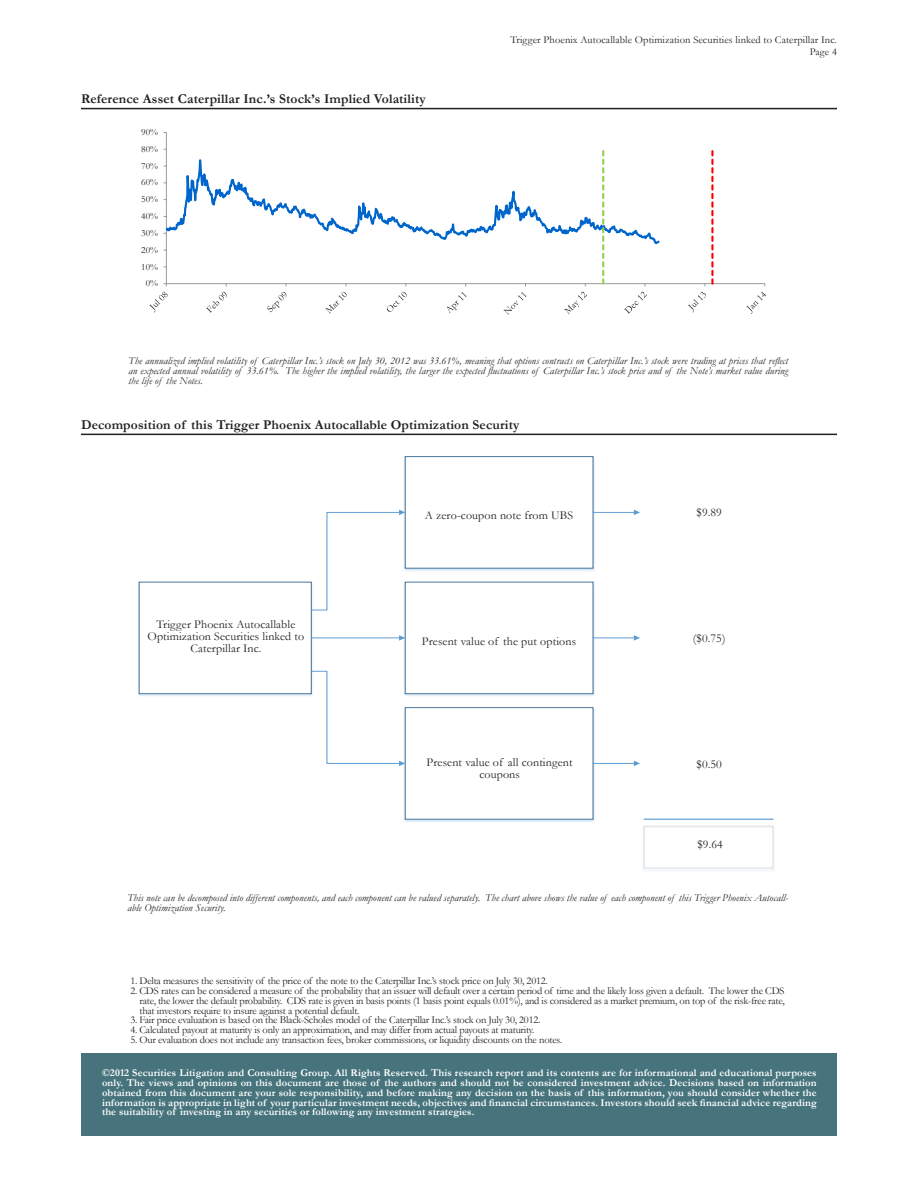
<style>
.page{position:relative;width:918px;height:1188px;background:#fff}
.page>*{position:absolute;margin:0;border:0;box-sizing:border-box;transform-origin:0 0}
.t1{font:700 13.5px "Garamond";letter-spacing:.01em;color:#231f20}
.t2{font:12px/12px "Garamond";letter-spacing:.01em;color:#231f20;text-align:center}
.t3{font:10.5px/9.8px "Garamond";letter-spacing:-.02em;color:#231f20;text-align:justify}
.t4{font:700 10.5px/9.8px "Garamond";letter-spacing:.01em;color:#fff;text-align:justify}
.t5{font:italic 10.5px/9.8px "Garamond";letter-spacing:.01em;color:#231f20}
.t6{font:10.5px "Garamond";letter-spacing:.01em;color:#231f20}
.t7{font:9.6px "Garamond";color:#231f20}
</style>
<div class="page">
<hr style="left:81px;top:108px;width:756px;height:1px;background:#231f20">
<hr style="left:81px;top:434px;width:756px;height:1px;background:#231f20">
<hr style="left:166px;top:283px;width:599px;height:1px;background:#989a9d">
<svg style="left:166px;top:132px;width:281px;height:152px"></svg>
<svg style="left:705px;top:150px;width:9px;height:136px"></svg>
<svg style="left:149px;top:292px;width:19px;height:20px"></svg>
<svg style="left:206px;top:292px;width:21px;height:21px"></svg>
<svg style="left:267px;top:292px;width:19px;height:20px"></svg>
<svg style="left:325px;top:292px;width:22px;height:22px"></svg>
<svg style="left:387px;top:292px;width:20px;height:20px"></svg>
<svg style="left:447px;top:150px;width:214px;height:165px"></svg>
<svg style="left:688px;top:292px;width:18px;height:20px"></svg>
<svg style="left:746px;top:292px;width:20px;height:22px"></svg>
<div style="left:139px;top:582px;width:173px;height:112px;border:1px solid #41719c"></div>
<img style="left:404px;top:456px;width:194px;height:115px">
<div style="left:405px;top:457px;width:188px;height:111px;background:#fff"></div>
<div style="left:405px;top:456px;width:188px;height:112px;border:1px solid #41719c"></div>
<img style="left:404px;top:581px;width:194px;height:115px">
<div style="left:405px;top:582px;width:188px;height:112px;background:#fff"></div>
<div style="left:405px;top:582px;width:188px;height:112px;border:1px solid #41719c"></div>
<img style="left:404px;top:707px;width:192px;height:115px">
<div style="left:405px;top:708px;width:188px;height:111px;background:#fff"></div>
<div style="left:405px;top:707px;width:188px;height:113px;border:1px solid #41719c"></div>
<svg style="left:310px;top:510px;width:95px;height:101px"></svg>
<svg style="left:310px;top:671px;width:95px;height:95px"></svg>
<hr style="left:593px;top:763px;width:42px;height:1px;background:#5b9bd5">
<svg style="left:634px;top:761px;width:6px;height:5px"></svg>
<hr style="left:593px;top:638px;width:42px;height:1px;background:#5b9bd5">
<svg style="left:634px;top:635px;width:6px;height:6px"></svg>
<hr style="left:593px;top:512px;width:42px;height:1px;background:#5b9bd5">
<svg style="left:634px;top:510px;width:6px;height:5px"></svg>
<hr style="left:311px;top:638px;width:89px;height:1px;background:#5b9bd5">
<svg style="left:399px;top:635px;width:6px;height:6px"></svg>
<div style="left:644px;top:826px;width:129px;height:42px;border:1px solid #dbdcde"></div>
<hr style="left:644px;top:819px;width:129px;height:1px;background:#5b9bd5">
<div style="left:82px;top:1053px;width:755px;height:82px;background:#46737c"></div>
<p class="t6" style="left:510px;top:33px;width:328px">Trigger Phoenix Autocallable Optimization Securities linked to Caterpillar Inc.</p>
<p class="t1" style="left:81px;top:90px;width:346px">Reference Asset Caterpillar Inc.’s Stock’s Implied Volatility</p>
<p class="t7" style="left:141px;top:126px;width:18px">90%</p>
<p class="t7" style="left:141px;top:142px;width:18px">80%</p>
<p class="t7" style="left:141px;top:159px;width:18px">70%</p>
<p class="t7" style="left:141px;top:176px;width:18px">60%</p>
<p class="t7" style="left:141px;top:193px;width:18px">50%</p>
<p class="t7" style="left:141px;top:210px;width:18px">40%</p>
<p class="t7" style="left:141px;top:226px;width:18px">30%</p>
<p class="t7" style="left:141px;top:243px;width:18px">20%</p>
<p class="t7" style="left:141px;top:260px;width:18px">10%</p>
<p class="t7" style="left:146px;top:277px;width:14px">0%</p>
<p class="t3" style="left:810px;top:47px;width:29px">Page 4</p>
<p class="t5" style="left:129px;top:356px;width:661px;text-align:justify">The annualized implied volatility of Caterpillar Inc.’s stock on July 30, 2012 was 33.61%, meaning that options contracts on Caterpillar Inc.’s stock were trading at prices that reflect an expected annual volatility of 33.61%. The higher the implied volatility, the larger the expected fluctuations of Caterpillar Inc.’s stock price and of the Note’s market value during the life of the Notes.</p>
<p class="t1" style="left:81px;top:416px;width:440px">Decomposition of this Trigger Phoenix Autocallable Optimization Security</p>
<p class="t2" style="left:425px;top:509px;width:150px">A zero-coupon note from UBS</p>
<p class="t2" style="left:697px;top:506px;width:27px">$9.89</p>
<p class="t2" style="left:148px;top:618px;width:158px">Trigger Phoenix Autocallable<br>Optimization Securities linked to<br>Caterpillar Inc.</p>
<p class="t2" style="left:422px;top:635px;width:156px">Present value of the put options</p>
<p class="t2" style="left:693px;top:632px;width:34px">($0.75)</p>
<p class="t2" style="left:427px;top:756px;width:147px">Present value of all contingent coupons</p>
<p class="t2" style="left:697px;top:758px;width:27px">$0.50</p>
<p class="t2" style="left:697px;top:838px;width:27px">$9.64</p>
<p class="t5" style="left:127px;top:892px;width:662px">This note can be decomposed into different components, and each component can be valued separately. The chart above shows the value of each component of this Trigger Phoenix Autocall&shy;able Optimization Security.</p>
<p class="t3" style="left:130px;top:976px;width:419px">1. Delta measures the sensitivity of the price of the note to the Caterpillar Inc.’s stock price on July 30, 2012.</p>
<p class="t3" style="left:139px;top:986px;width:647px;text-indent:-9px">2. CDS rates can be considered a measure of the probability that an issuer will default over a certain period of time and the likely loss given a default. The lower the CDS rate, the lower the default probability. CDS rate is given in basis points (1 basis point equals 0.01%), and is considered as a market premium, on top of the risk-free rate, that investors require to insure against a potential default.</p>
<p class="t3" style="left:130px;top:1015px;width:411px">3. Fair price evaluation is based on the Black-Scholes model of the Caterpillar Inc.’s stock on July 30, 2012.</p>
<p class="t3" style="left:130px;top:1025px;width:406px">4. Calculated payout at maturity is only an approximation, and may differ from actual payouts at maturity.</p>
<p class="t3" style="left:130px;top:1034px;width:433px">5. Our evaluation does not include any transaction fees, broker commissions, or liquidity discounts on the notes.</p>
<p class="t4" style="left:102px;top:1068px;width:716px">©2012 Securities Litigation and Consulting Group. All Rights Reserved. This research report and its contents are for informational and educational purposes only. The views and opinions on this document are those of the authors and should not be considered investment advice. Decisions based on information obtained from this document are your sole responsibility, and before making any decision on the basis of this information, you should consider whether the information is appropriate in light of your particular investment needs, objectives and financial circumstances. Investors should seek financial advice regarding the suitability of investing in any securities or following any investment strategies.</p>
</div>
